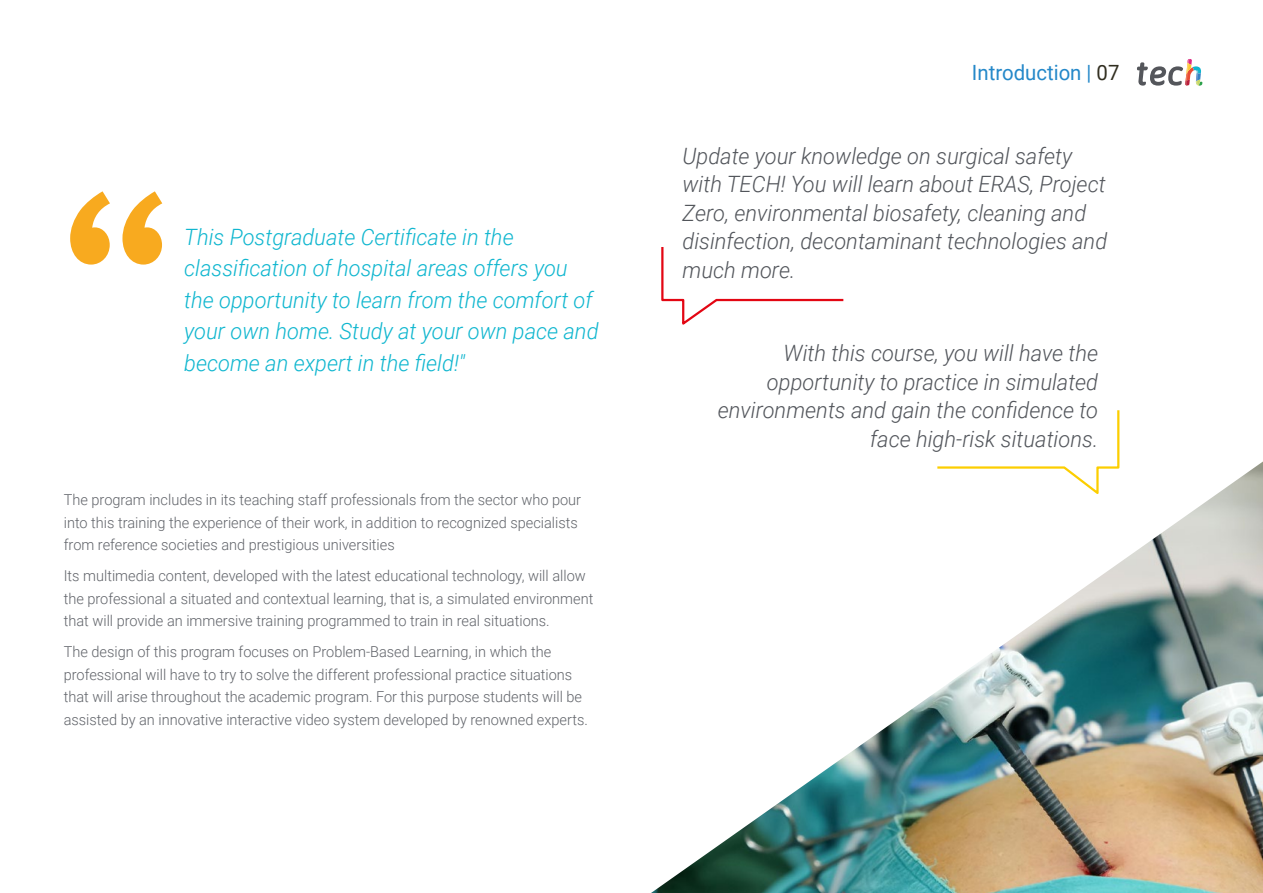
<style>
.page{position:relative;width:1263px;height:893px;background:#fff}
.page>*{position:absolute;margin:0;border:0;box-sizing:border-box;transform-origin:0 0}
.t1{font:italic 300 22.5px/28.5px "Roboto";color:#52555b;text-align:right}
.t2{font:italic 300 22.5px/31.5px "Roboto";color:#0fb6cf}
.t3{font:21px "Roboto";color:#2488c9}
.t4{font:300 15px/22.5px "Roboto";color:#61646a}
.s1{color:#312e20}
</style>
<div class="page">
<svg style="left:70px;top:191px;width:92px;height:74px"></svg>
<svg style="left:1117px;top:410px;width:3px;height:51px"></svg>
<img style="left:651px;top:461px;width:612px;height:432px">
<svg style="left:661px;top:247px;width:183px;height:78px"></svg>
<svg style="left:1137px;top:59px;width:65px;height:27px"></svg>
<h1 class="t2" style="left:184px;top:220px;width:416px">This Postgraduate Certificate in the classification of hospital areas offers you the opportunity to learn from the comfort of your own home. Study at your own pace and become an expert in the field!"</h1>
<p class="t4" style="left:64px;top:488px;width:519px">The program includes in its teaching staff professionals from the sector who pour into this training the experience of their work, in addition to recognized specialists from reference societies and prestigious universities</p>
<p class="t4" style="left:64px;top:564px;width:531px">Its multimedia content, developed with the latest educational technology, will allow the professional a situated and contextual learning, that is, a simulated environment that will provide an immersive training programmed to train in real situations.</p>
<p class="t4" style="left:64px;top:640px;width:526px">The design of this program focuses on Problem-Based Learning, in which the professional will have to try to solve the different professional practice situations that will arise throughout the academic program. For this purpose students will be assisted by an innovative interactive video system developed by renowned experts.</p>
<h2 class="t3" style="left:972px;top:57px;width:149px">Introduction | <span class="s1">07</span></h2>
<h1 class="t1" style="left:682px;top:140px;width:426px;text-align:left">Update your knowledge on surgical safety with TECH! You will learn about ERAS, Project Zero, environmental biosafety, cleaning and disinfection, decontaminant technologies and much more.</h1>
<h1 class="t1" style="left:718px;top:338px;width:382px">With this course, you will have the opportunity to practice in simulated environments and gain the confidence to face high-risk situations.</h1>
</div>
